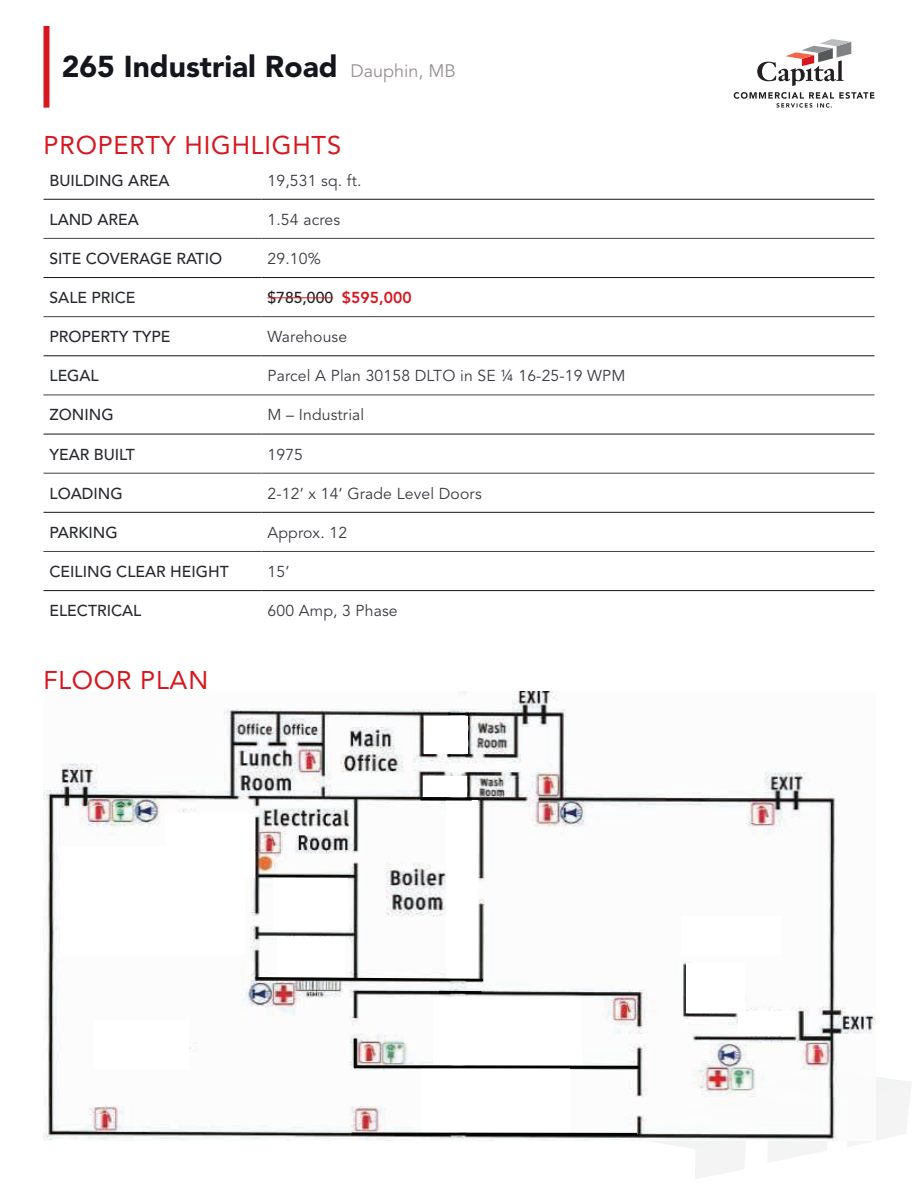
<style>
.page{position:relative;width:918px;height:1188px;background:#fff}
.page>*{position:absolute;margin:0;border:0;box-sizing:border-box;transform-origin:0 0}
.t1{font:900 30px "Avenir LT Std";color:#14161d}
.t2{font:25.5px "Avenir LT Std";letter-spacing:.03em;color:#d7171f}
.t3{font:15.75px "Avenir LT Std";letter-spacing:.01em;color:#3a3c42}
.t4{font:500 15.75px "Avenir LT Std";color:#27292f}
.t5{font:500 15.75px "Avenir LT Std";color:#231f20}
.s1{font-weight:400;font-size:18px;color:#979193}
.s2{font-weight:800;color:#d7171f}
</style>
<div class="page">
<svg style="left:734px;top:39px;width:140px;height:69px"></svg>
<div style="left:44px;top:26px;width:6px;height:82px;background:#d7171f"></div>
<svg style="left:633px;top:1077px;width:278px;height:102px"></svg>
<hr style="left:44px;top:199px;width:218px;height:1px;background:#14161d">
<hr style="left:262px;top:199px;width:613px;height:1px;background:#14161d">
<hr style="left:44px;top:277px;width:218px;height:1px;background:#14161d">
<hr style="left:262px;top:277px;width:613px;height:1px;background:#14161d">
<hr style="left:44px;top:355px;width:218px;height:1px;background:#14161d">
<hr style="left:262px;top:355px;width:613px;height:1px;background:#14161d">
<hr style="left:44px;top:434px;width:218px;height:1px;background:#14161d">
<hr style="left:262px;top:434px;width:613px;height:1px;background:#14161d">
<hr style="left:44px;top:512px;width:218px;height:1px;background:#14161d">
<hr style="left:262px;top:512px;width:613px;height:1px;background:#14161d">
<hr style="left:44px;top:590px;width:218px;height:1px;background:#14161d">
<hr style="left:262px;top:590px;width:613px;height:1px;background:#14161d">
<hr style="left:44px;top:238px;width:218px;height:1px;background:#404243">
<hr style="left:262px;top:238px;width:613px;height:1px;background:#404243">
<hr style="left:44px;top:316px;width:218px;height:1px;background:#404243">
<hr style="left:262px;top:316px;width:613px;height:1px;background:#404243">
<hr style="left:44px;top:395px;width:218px;height:1px;background:#404243">
<hr style="left:262px;top:395px;width:613px;height:1px;background:#404243">
<hr style="left:44px;top:473px;width:218px;height:1px;background:#404243">
<hr style="left:262px;top:473px;width:613px;height:1px;background:#404243">
<hr style="left:44px;top:551px;width:218px;height:1px;background:#404243">
<hr style="left:262px;top:551px;width:613px;height:1px;background:#404243">
<hr style="left:268px;top:297px;width:65px;height:1px;background:#d7171f">
<img style="left:44px;top:691px;width:831px;height:449px">
<div style="left:61px;top:846px;width:184px;height:109px;background:#fff"></div>
<div style="left:165px;top:814px;width:89px;height:64px;background:#fff"></div>
<div style="left:94px;top:1020px;width:95px;height:48px;background:#fff"></div>
<div style="left:434px;top:997px;width:148px;height:67px;background:#fff"></div>
<div style="left:422px;top:1068px;width:148px;height:64px;background:#fff"></div>
<div style="left:446px;top:801px;width:32px;height:177px;background:#fff"></div>
<div style="left:681px;top:917px;width:101px;height:38px;background:#fff"></div>
<div style="left:423px;top:776px;width:44px;height:21px;background:#fff"></div>
<div style="left:424px;top:716px;width:44px;height:37px;background:#fff"></div>
<div style="left:738px;top:1012px;width:57px;height:24px;background:#fff"></div>
<div style="left:686px;top:963px;width:58px;height:50px;background:#fff"></div>
<svg style="left:253px;top:976px;width:232px;height:6px"></svg>
<hr style="left:439px;top:991px;width:43px;height:3px;background:#040503">
<hr style="left:354px;top:1066px;width:285px;height:3px;background:#040503">
<hr style="left:352px;top:1133px;width:285px;height:3px;background:#040503">
<hr style="left:354px;top:1039px;width:3px;height:28px;background:#040503">
<svg style="left:421px;top:797px;width:51px;height:4px"></svg>
<hr style="left:448px;top:754px;width:20px;height:2px;background:#040503">
<hr style="left:448px;top:713px;width:21px;height:2px;background:#040503">
<div style="left:274px;top:878px;width:74px;height:52px;background:#fff"></div>
<div style="left:278px;top:937px;width:67px;height:39px;background:#fff"></div>
<h1 class="t1" style="left:62px;top:49px;width:396px">265 Industrial Road <span class="s1">Dauphin, MB</span></h1>
<h2 class="t2" style="left:44px;top:130px;width:299px">PROPERTY HIGHLIGHTS</h2>
<p class="t4" style="left:50px;top:171px;width:122px">BUILDING AREA</p>
<p class="t3" style="left:268px;top:171px;width:95px">19,531 sq. ft.</p>
<p class="t4" style="left:50px;top:210px;width:91px">LAND AREA</p>
<p class="t3" style="left:268px;top:210px;width:74px">1.54 acres</p>
<p class="t4" style="left:50px;top:249px;width:174px">SITE COVERAGE RATIO</p>
<p class="t3" style="left:268px;top:249px;width:55px">29.10%</p>
<p class="t4" style="left:50px;top:289px;width:88px">SALE PRICE</p>
<p class="t5" style="left:268px;top:289px;width:146px">$785,000 <span class="s2">$595,000</span></p>
<p class="t4" style="left:49px;top:328px;width:123px">PROPERTY TYPE</p>
<p class="t3" style="left:268px;top:328px;width:81px">Warehouse</p>
<p class="t4" style="left:49px;top:367px;width:51px">LEGAL</p>
<p class="t3" style="left:268px;top:367px;width:359px">Parcel A Plan 30158 DLTO in SE ¼ 16-25-19 WPM</p>
<p class="t4" style="left:49px;top:406px;width:66px">ZONING</p>
<p class="t3" style="left:268px;top:406px;width:98px">M – Industrial</p>
<p class="t4" style="left:49px;top:445px;width:87px">YEAR BUILT</p>
<p class="t3" style="left:268px;top:445px;width:37px">1975</p>
<p class="t4" style="left:49px;top:484px;width:75px">LOADING</p>
<p class="t3" style="left:268px;top:484px;width:216px">2-12’ x 14‘ Grade Level Doors</p>
<p class="t4" style="left:49px;top:523px;width:70px">PARKING</p>
<p class="t3" style="left:268px;top:523px;width:81px">Approx. 12</p>
<p class="t4" style="left:49px;top:562px;width:181px">CEILING CLEAR HEIGHT</p>
<p class="t3" style="left:268px;top:563px;width:23px">15’</p>
<p class="t4" style="left:49px;top:602px;width:93px">ELECTRICAL</p>
<p class="t3" style="left:268px;top:602px;width:132px">600 Amp, 3 Phase</p>
<h2 class="t2" style="left:44px;top:666px;width:166px">FLOOR PLAN</h2>
</div>
